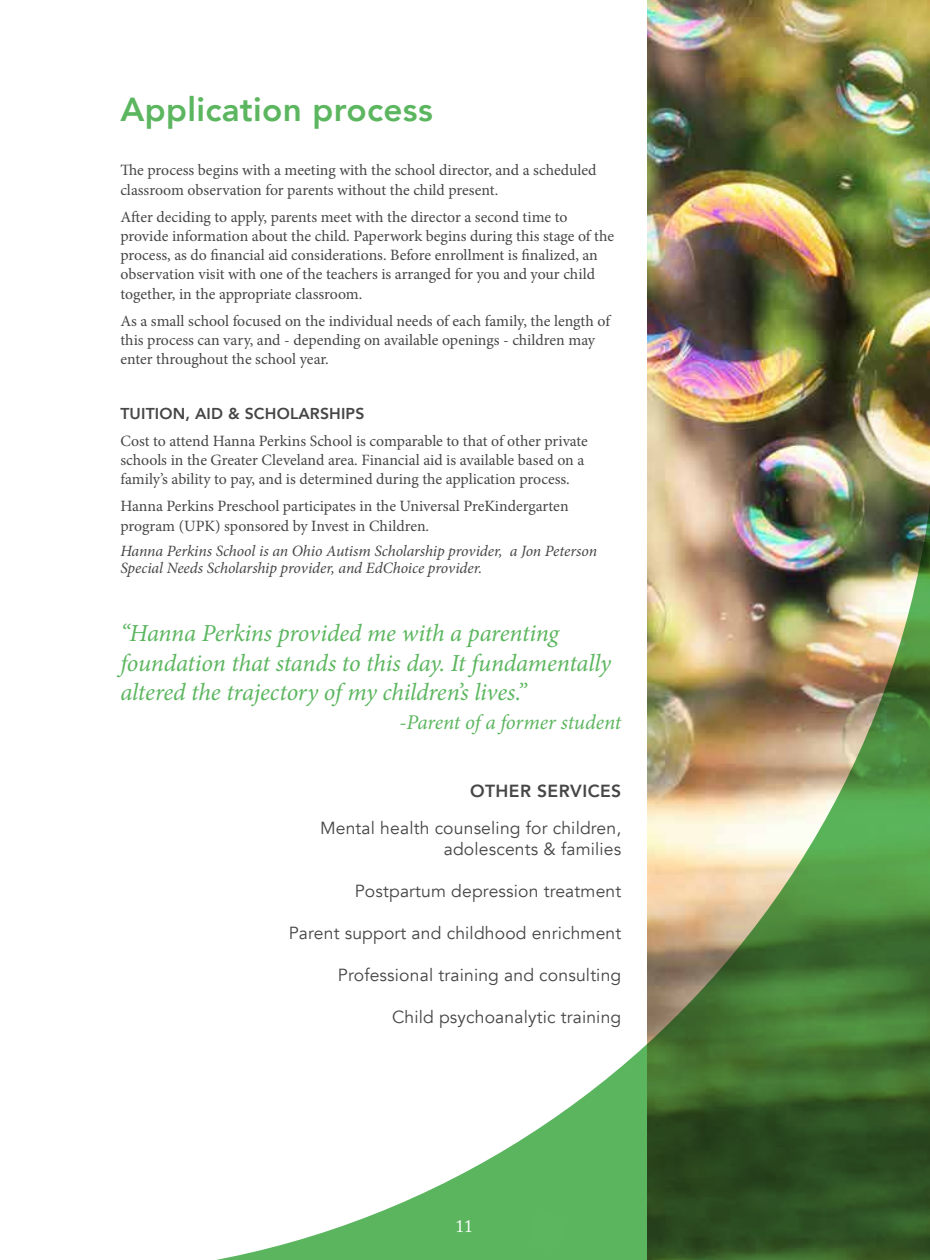
<style>
.page{position:relative;width:930px;height:1260px;background:#fff}
.page>*{position:absolute;margin:0;border:0;box-sizing:border-box;transform-origin:0 0}
.t1{font:800 33.25px "Avenir";letter-spacing:.01em;color:#5cb65f}
.t2{font:italic 24.5px/29.4px "Minion Pro";letter-spacing:-.01em;color:#5cb65f}
.t3{font:italic 21px "Minion Pro";letter-spacing:-.01em;color:#5cb65f}
.t4{font:17.5px/21px "Avenir";letter-spacing:.01em;color:#464647;text-align:right}
.t5{font:800 17.5px "Avenir";letter-spacing:.025em;color:#464647}
.t6{font:17.5px "Adobe Caslon Pro";color:#fff}
.t7{font:15.75px/19.2px "Minion Pro";color:#464647}
.t8{font:italic 15.75px/17.5px "Minion Pro";letter-spacing:-.005em;color:#464647}
.t9{font:800 15.75px "Avenir";letter-spacing:.01em;color:#464647}
</style>
<div class="page">
<svg style="left:216px;top:1044px;width:431px;height:216px"></svg>
<div style="left:528px;top:1212px;width:38px;height:38px;background:#5cb65f;border-radius:50%"></div>
<img style="left:647px;top:0;width:282px;height:1260px">
<h1 class="t1" style="left:120px;top:84px;width:314px">Application process</h1>
<p class="t7" style="left:120px;top:161px;width:477px">The process begins with a meeting with the school director, and a scheduled classroom observation for parents without the child present.</p>
<p class="t7" style="left:120px;top:207px;width:495px">After deciding to apply, parents meet with the director a second time to provide information about the child. Paperwork begins during this stage of the process, as do financial aid considerations. Before enrollment is finalized, an observation visit with one of the teachers is arranged for you and your child together, in the appropriate classroom.</p>
<p class="t7" style="left:120px;top:311px;width:491px">As a small school focused on the individual needs of each family, the length of this process can vary, and - depending on available openings - children may enter throughout the school year.</p>
<p class="t9" style="left:120px;top:401px;width:245px">TUITION, AID &amp; SCHOLARSHIPS</p>
<p class="t7" style="left:120px;top:431px;width:469px">Cost to attend Hanna Perkins School is comparable to that of other private schools in the Greater Cleveland area. Financial aid is available based on a family’s ability to pay, and is determined during the application process.</p>
<p class="t7" style="left:120px;top:497px;width:449px">Hanna Perkins Preschool participates in the Universal PreKindergarten program (UPK) sponsored by Invest in Children.</p>
<p class="t8" style="left:120px;top:542px;width:478px">Hanna Perkins School is an Ohio Autism Scholarship provider, a Jon Peterson<br>Special Needs Scholarship provider, and EdChoice provider.</p>
<h2 class="t2" style="left:120px;top:619px;width:492px">“Hanna Perkins provided me with a parenting foundation that stands to this day. It fundamentally altered the trajectory of my children’s lives.”</h2>
<h3 class="t3" style="left:399px;top:708px;width:223px">-Parent of a former student</h3>
<p class="t5" style="left:470px;top:778px;width:153px">OTHER SERVICES</p>
<p class="t4" style="left:320px;top:818px;width:303px">Mental health counseling for children, adolescents &amp; families</p>
<p class="t4" style="left:354px;top:881px;width:268px">Postpartum depression treatment</p>
<p class="t4" style="left:288px;top:923px;width:334px">Parent support and childhood enrichment</p>
<p class="t4" style="left:338px;top:965px;width:285px">Professional training and consulting</p>
<p class="t4" style="left:392px;top:1007px;width:231px">Child psychoanalytic training</p>
<p class="t6" style="left:455px;top:1216px;width:19px">11</p>
</div>
